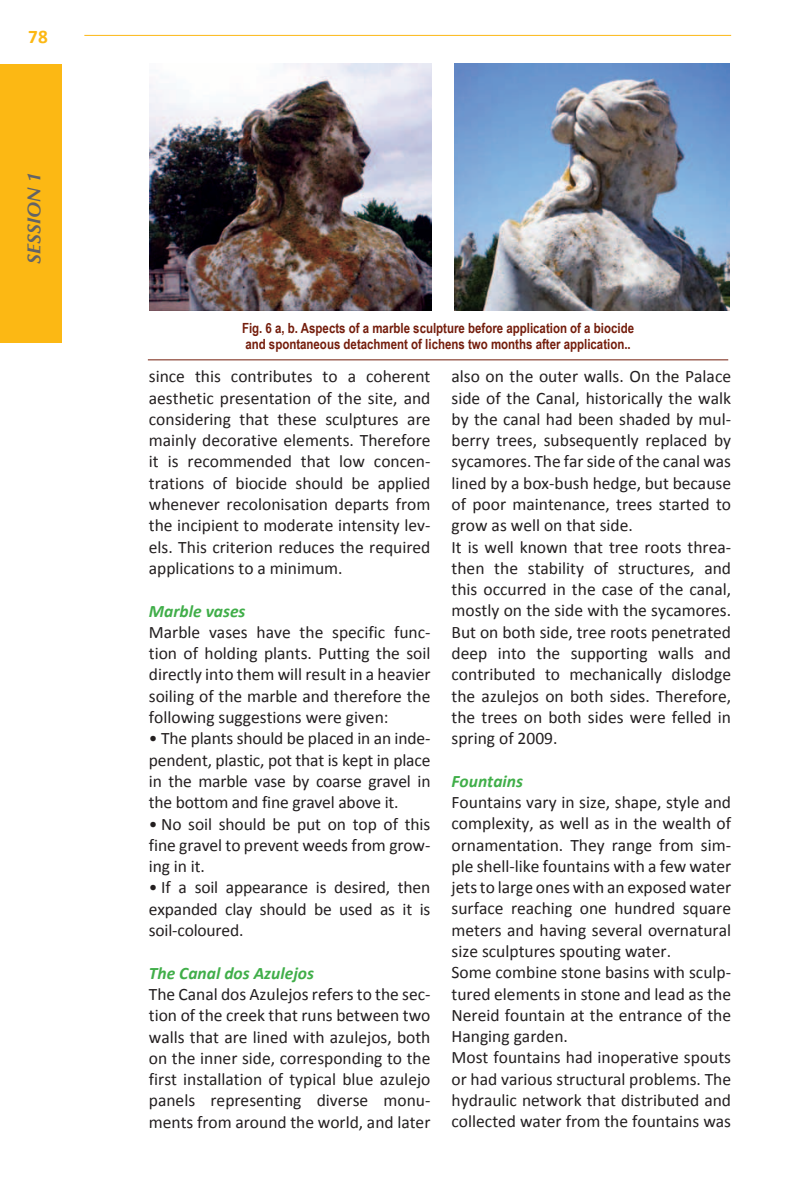
<style>
.page{position:relative;width:794px;height:1191px;background:#fff}
.page>*{position:absolute;margin:0;border:0;box-sizing:border-box;transform-origin:0 0}
.t1{font:italic 700 19.25px "Optimum";letter-spacing:-.005em;color:#636366}
.t2{font:700 19.25px "Calibri";color:#fcb814}
.t3{font:17.5px/21.3px "Calibri";color:#231f20;text-align:justify}
.t4{font:italic 700 17.5px "Calibri";color:#40ae49}
.t5{font:700 14px/16.8px "Arial Narrow";color:#741d0c}
</style>
<div class="page">
<hr style="left:84px;top:35px;width:647px;height:1px;background:#fcb814">
<div style="left:0;top:64px;width:61px;height:278px;background:#fcb814"></div>
<img style="left:149px;top:63px;width:282px;height:247px">
<img style="left:454px;top:63px;width:275px;height:248px">
<hr style="left:148px;top:359px;width:580px;height:1px;background:#741d0c">
<p class="t2" style="left:28px;top:24px;width:21px">78</p>
<p class="t1" style="left:23px;top:264px;width:93px;rotate:-90deg">SESSION 1</p>
<p class="t5" style="left:242px;top:319px;width:393px">Fig. 6 a, b. Aspects of a marble sculpture before application of a biocide and spontaneous detachment of lichens two months after application..</p>
<p class="t3" style="left:149px;top:365px;width:283px">since this contributes to a coherent aesthetic presentation of the site, and considering that these sculptures are mainly decorative elements. Therefore it is recommended that low concen&shy;trations of biocide should be applied whenever recolonisation departs from the incipient to moderate intensity lev&shy;els. This criterion reduces the required applications to a minimum.</p>
<p class="t4" style="left:149px;top:600px;width:98px">Marble vases</p>
<p class="t3" style="left:149px;top:620px;width:283px">Marble vases have the specific func&shy;tion of holding plants. Putting the soil directly into them will result in a heavier soiling of the marble and therefore the following suggestions were given:</p>
<p class="t3" style="left:149px;top:727px;width:283px">• The plants should be placed in an inde&shy;pendent, plastic, pot that is kept in place in the marble vase by coarse gravel in the bottom and fine gravel above it.</p>
<p class="t3" style="left:149px;top:812px;width:283px">• No soil should be put on top of this fine gravel to prevent weeds from grow&shy;ing in it.</p>
<p class="t3" style="left:149px;top:876px;width:283px">• If a soil appearance is desired, then expanded clay should be used as it is soil-coloured.</p>
<p class="t4" style="left:149px;top:962px;width:167px">The Canal dos Azulejos</p>
<p class="t3" style="left:149px;top:982px;width:283px">The Canal dos Azulejos refers to the sec&shy;tion of the creek that runs between two walls that are lined with azulejos, both on the inner side, corresponding to the first installation of typical blue azulejo panels representing diverse monu&shy;ments from around the world, and later</p>
<p class="t3" style="left:451px;top:365px;width:281px;text-align:left">also on the outer walls. On the Palace side of the Canal, historically the walk by the canal had been shaded by mul&shy;berry trees, subsequently replaced by sycamores. The far side of the canal was lined by a box-bush hedge, but because of poor maintenance, trees started to grow as well on that side.<br>It is well known that tree roots threa&shy;then the stability of structures, and this occurred in the case of the canal, mostly on the side with the sycamores.<br>But on both side, tree roots penetrated deep into the supporting walls and contributed to mechanically dislodge the azulejos on both sides. Therefore, the trees on both sides were felled in spring of 2009.</p>
<p class="t4" style="left:451px;top:770px;width:73px">Fountains</p>
<p class="t3" style="left:451px;top:790px;width:281px;text-align:left">Fountains vary in size, shape, style and complexity, as well as in the wealth of ornamentation. They range from sim&shy;ple shell-like fountains with a few water jets to large ones with an exposed water surface reaching one hundred square meters and having several overnatural size sculptures spouting water.<br>Some combine stone basins with sculp&shy;tured elements in stone and lead as the Nereid fountain at the entrance of the Hanging garden.<br>Most fountains had inoperative spouts or had various structural problems. The hydraulic network that distributed and collected water from the fountains was</p>
</div>
